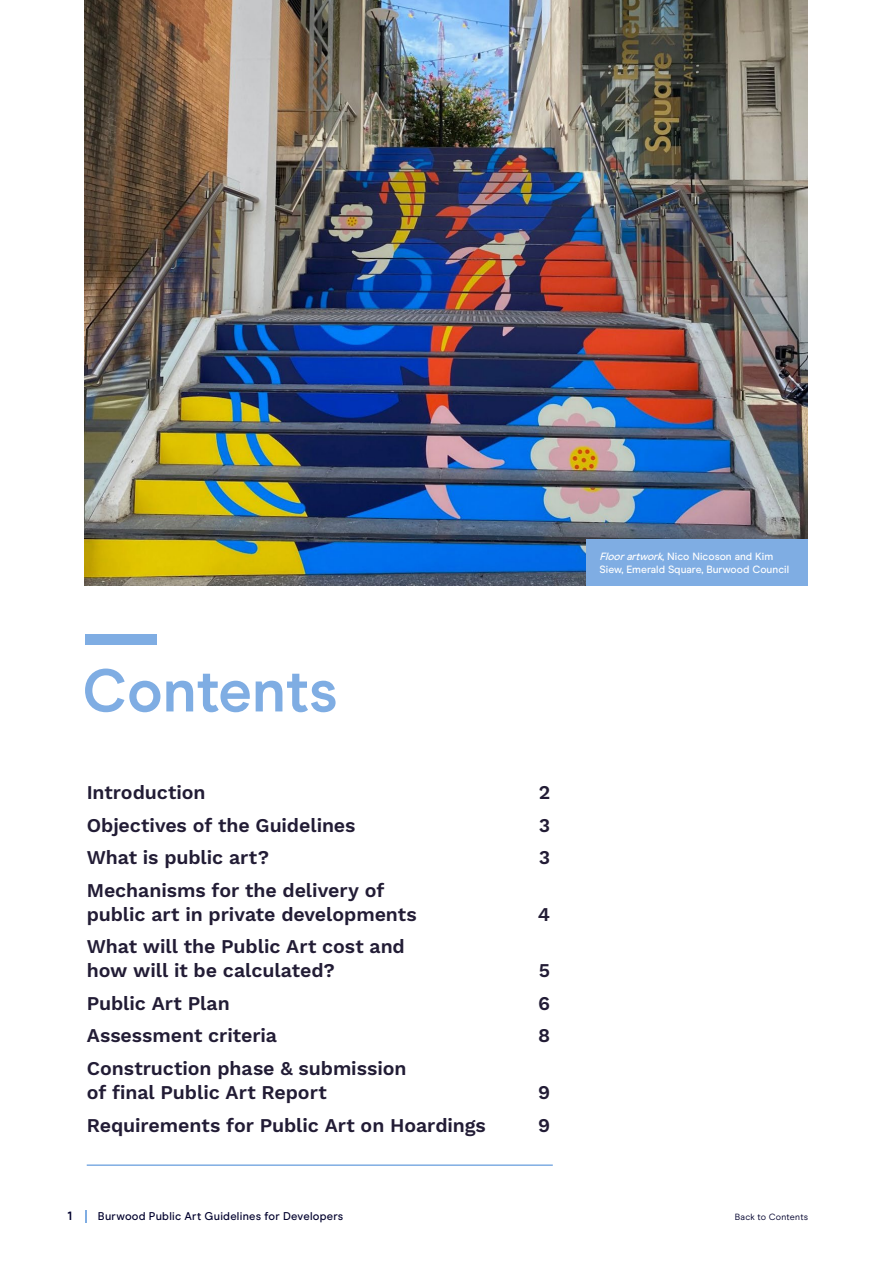
<style>
.page{position:relative;width:893px;height:1263px;background:#fff}
.page>*{position:absolute;margin:0;border:0;box-sizing:border-box;transform-origin:0 0}
.t1{font:700 60px "Modern Era";letter-spacing:-.005em;color:#7fade3}
.t2{font:600 19.5px/24px "Work Sans";letter-spacing:-.005em;color:#221c35}
.t3{font:700 12px "Modern Era";color:#00002d}
.t4{font:500 11.25px "Modern Era";letter-spacing:.02em;color:#00002d}
.t5{font:500 10.5px/12.6px "Modern Era";color:#fff}
.t6{font:9px "Modern Era";letter-spacing:.025em;color:#00002d}
.s1{font-style:italic}
</style>
<div class="page">
<div style="left:85px;top:634px;width:72px;height:11px;background:#7fade3"></div>
<img style="left:85px;top:0;width:723px;height:585px">
<div style="left:587px;top:539px;width:221px;height:46px;background:#7fade3"></div>
<hr style="left:87px;top:1164px;width:466px;height:2px;background:#7fade3">
<svg style="left:85px;top:1210px;width:2px;height:12px"></svg>
<h1 class="t1" style="left:82px;top:655px;width:257px">Contents</h1>
<p class="t2" style="left:87px;top:782px;width:120px">Introduction</p>
<p class="t2" style="left:539px;top:782px;width:13px">2</p>
<p class="t2" style="left:87px;top:814px;width:270px">Objectives of the Guidelines</p>
<p class="t2" style="left:539px;top:814px;width:13px">3</p>
<p class="t2" style="left:87px;top:847px;width:184px">What is public art?</p>
<p class="t2" style="left:539px;top:847px;width:13px">3</p>
<p class="t2" style="left:87px;top:879px;width:332px">Mechanisms for the delivery of public art in private developments</p>
<p class="t2" style="left:538px;top:903px;width:14px">4</p>
<p class="t2" style="left:87px;top:936px;width:320px">What will the Public Art cost and how will it be calculated?</p>
<p class="t2" style="left:539px;top:960px;width:13px">5</p>
<p class="t2" style="left:87px;top:992px;width:145px">Public Art Plan</p>
<p class="t2" style="left:538px;top:992px;width:14px">6</p>
<p class="t2" style="left:87px;top:1025px;width:192px">Assessment criteria</p>
<p class="t2" style="left:538px;top:1025px;width:14px">8</p>
<p class="t2" style="left:87px;top:1057px;width:321px">Construction phase &amp; submission of final Public Art Report</p>
<p class="t2" style="left:538px;top:1081px;width:14px">9</p>
<p class="t2" style="left:87px;top:1114px;width:401px">Requirements for Public Art on Hoardings</p>
<p class="t2" style="left:538px;top:1114px;width:14px">9</p>
<p class="t5" style="left:600px;top:550px;width:191px"><span class="s1">Floorartwork</span>, Nico Nicoson and Kim<br>Siew, Emerald Square, Burwood Council</p>
<p class="t3" style="left:68px;top:1209px;width:6px">1</p>
<p class="t4" style="left:98px;top:1210px;width:247px">Burwood Public Art Guidelines for Developers</p>
<p class="t6" style="left:735px;top:1212px;width:75px">Back to Contents</p>
</div>
